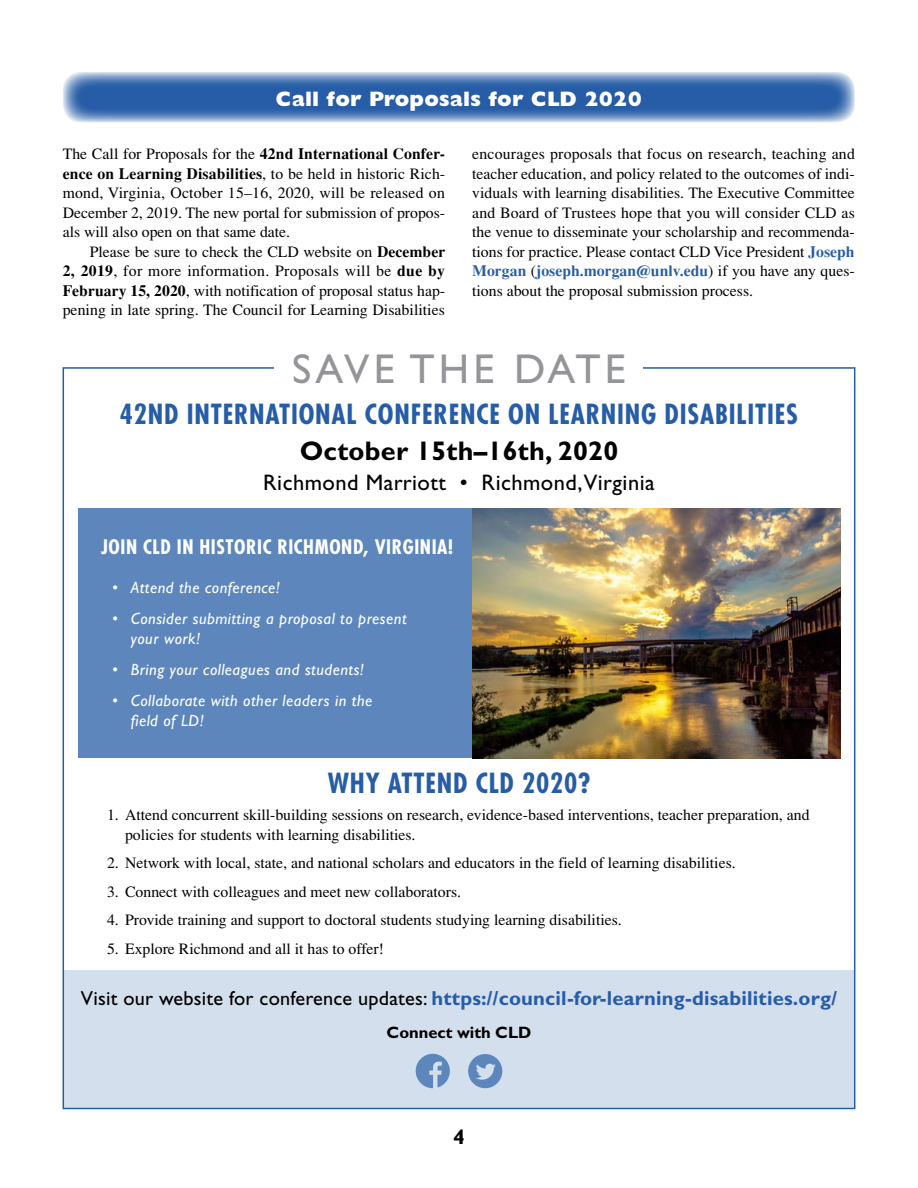
<style>
.page{position:relative;width:918px;height:1188px;background:#fff}
.page>*{position:absolute;margin:0;border:0;box-sizing:border-box;transform-origin:0 0}
.AT{font:41.85px "Gill Sans Std";letter-spacing:.1em;color:#939598}
.AT2{font:700 condensed 27px "Futura";letter-spacing:.03em;color:#265da6}
.AT2-2{font:700 27px "Gill Sans Std";letter-spacing:.01em;color:#000}
.AT2-3{font:22.5px "Gill Sans Std";letter-spacing:.02em;color:#000}
.t1{font:800 21px "Gill Sans Std";letter-spacing:.01em;color:#fff}
.t2{font:700 21px "Gill Sans Std";color:#000}
.AT2-4{font:700 20.25px "Gill Sans Std";letter-spacing:.01em;color:#265da6}
.AT2-5{font:700 condensed 19.5px "Futura";letter-spacing:.03em;color:#fff}
.Head_1__Body{font:700 16.5px "Gill Sans Std";color:#000}
.BL{font:italic 16.35px/20.2px "Gill Sans Std";letter-spacing:.03em;color:#fff}
.Body_Text{font:15.75px/19.5px "Times";color:#000;text-align:justify}
.BL-2{font:15.75px/19.5px "Times";color:#000}
.Body_Text_After_Head{font:15.75px/19.5px "Times";color:#000;text-align:justify}
.s1{font-weight:700}
.s2{font-weight:700;color:#265da6}
.s3{font-weight:400;color:#000}
</style>
<div class="page">
<div style="left:63px;top:970px;width:792px;height:139px;background:#d4dfed"></div>
<svg style="left:63px;top:72px;width:792px;height:50px;background:#4e7bb6"></svg>
<div style="left:78px;top:509px;width:394px;height:249px;background:#5c86bc"></div>
<img style="left:472px;top:509px;width:368px;height:249px">
<svg style="left:416px;top:1054px;width:34px;height:34px"></svg>
<svg style="left:468px;top:1054px;width:34px;height:34px"></svg>
<h3 class="t1" style="left:276px;top:86px;width:368px">Call for Proposals for CLD 2020</h3>
<p class="Body_Text_After_Head" style="left:63px;top:144px;width:384px">The Call for Proposals for the <span class="s1">42nd International Confer&shy;ence on Learning Disabilities</span>, to be held in historic Rich&shy;mond, Virginia, October 15–16, 2020, will be released on December 2, 2019. The new portal for submission of propos&shy;als will also open on that same date.</p>
<p class="Body_Text" style="left:63px;top:242px;width:384px;text-indent:27px">Please be sure to check the CLD website on <span class="s1">December 2, 2019</span>, for more information. Proposals will be <span class="s1">due by February 15, 2020</span>, with notification of proposal status hap&shy;pening in late spring. The Council for Learning Disabilities</p>
<p class="Body_Text" style="left:472px;top:144px;width:384px">encourages proposals that focus on research, teaching and teacher education, and policy related to the outcomes of indi&shy;viduals with learning disabilities. The Executive Committee and Board of Trustees hope that you will consider CLD as the venue to disseminate your scholarship and recommenda&shy;tions for practice. Please contact CLD Vice President <span class="s2">Joseph Morgan</span> (<span class="s2">joseph.morgan@unlv.edu</span>) if you have any ques&shy;tions about the proposal submission process.</p>
<p class="AT" style="left:292px;top:345px;width:335px">SAVE THE DATE</p>
<p class="AT2" style="left:120px;top:397px;width:680px">42ND INTERNATIONAL CONFERENCE ON LEARNING DISABILITIES</p>
<p class="AT2-2" style="left:300px;top:435px;width:320px">October 15th–16th, 2020</p>
<p class="AT2-3" style="left:263px;top:470px;width:393px">Richmond Marriott • Richmond, Virginia</p>
<p class="AT2-5" style="left:101px;top:534px;width:353px">JOIN CLD IN HISTORIC RICHMOND, VIRGINIA!</p>
<p class="BL" style="left:112px;top:577px;width:169px">• Attend the conference!</p>
<p class="BL" style="left:131px;top:608px;width:277px;text-indent:-19px">• Consider submitting a proposal to present your work!</p>
<p class="BL" style="left:112px;top:659px;width:253px">• Bring your colleagues and students!</p>
<p class="BL" style="left:131px;top:690px;width:243px;text-indent:-19px">• Collaborate with other leaders in the field of LD!</p>
<p class="AT2" style="left:328px;top:766px;width:264px">WHY ATTEND CLD 2020?</p>
<p class="BL-2" style="left:125px;top:805px;width:686px;text-indent:-18px">1. Attend concurrent skill-building sessions on research, evidence-based interventions, teacher preparation, and policies for students with learning disabilities.</p>
<p class="BL-2" style="left:107px;top:853px;width:630px">2. Network with local, state, and national scholars and educators in the field of learning disabilities.</p>
<p class="BL-2" style="left:107px;top:882px;width:355px">3. Connect with colleagues and meet new collaborators.</p>
<p class="BL-2" style="left:107px;top:910px;width:516px">4. Provide training and support to doctoral students studying learning disabilities.</p>
<p class="BL-2" style="left:107px;top:939px;width:279px">5. Explore Richmond and all it has to offer!</p>
<p class="AT2-4" style="left:81px;top:987px;width:758px"><span class="s3">Visit our website for conference updates:</span> https://council-for-learning-disabilities.org/</p>
<p class="Head_1__Body" style="left:387px;top:1023px;width:146px">Connect with CLD</p>
<h3 class="t2" style="left:453px;top:1125px;width:13px">4</h3>
</div>
